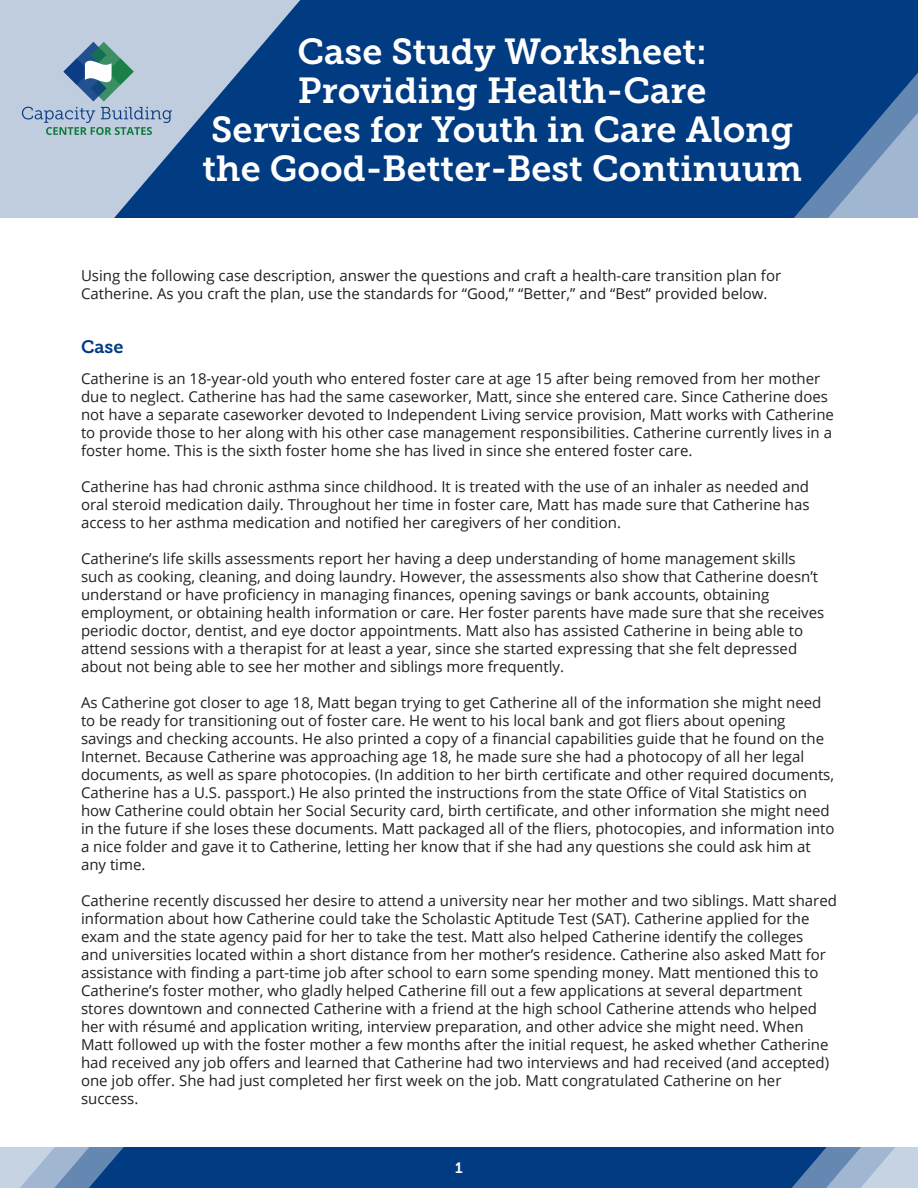
<style>
.page{position:relative;width:918px;height:1188px;background:#fff}
.page>*{position:absolute;margin:0;border:0;box-sizing:border-box;transform-origin:0 0}
.t1{font:36px/39px "Museo Slab 700";color:#fff;text-align:center}
.t2{font:18px "Museo Slab 700";color:#013b82}
.t3{font:15px/18px "Open Sans";color:#231f20}
.t4{font:15px "Museo Slab 700";color:#fff}
</style>
<div class="page">
<div style="left:0;top:0;width:918px;height:217px;background:#013b82"></div>
<div style="left:0;top:1148px;width:918px;height:40px;background:#013b82"></div>
<svg style="left:747px;top:1147px;width:171px;height:41px"></svg>
<svg style="left:0;top:1147px;width:159px;height:41px"></svg>
<svg style="left:794px;top:197px;width:18px;height:21px"></svg>
<svg style="left:812px;top:73px;width:106px;height:145px"></svg>
<svg style="left:0;top:0;width:374px;height:218px"></svg>
<svg style="left:22px;top:42px;width:150px;height:93px;background:#a0b9c9"></svg>
<h1 class="t1" style="left:203px;top:32px;width:601px">Case Study Worksheet:<br>Providing Health-Care<br>Services for Youth in Care Along the Good-Better-Best Continuum</h1>
<p class="t3" style="left:81px;top:267px;width:702px">Using the following case description, answer the questions and craft a health-care transition plan for<br>Catherine. As you craft the plan, use the standards for “Good,” “Better,” and “Best” provided below.</p>
<h2 class="t2" style="left:81px;top:336px;width:44px">Case</h2>
<p class="t3" style="left:81px;top:369px;width:754px">Catherine is an 18-year-old youth who entered foster care at age 15 after being removed from her mother due to neglect. Catherine has had the same caseworker, Matt, since she entered care. Since Catherine does not have a separate caseworker devoted to Independent Living service provision, Matt works with Catherine to provide those to her along with his other case management responsibilities. Catherine currently lives in a foster home. This is the sixth foster home she has lived in since she entered foster care.</p>
<p class="t3" style="left:81px;top:477px;width:730px;text-align:justify">Catherine has had chronic asthma since childhood. It is treated with the use of an inhaler as needed and oral steroid medication daily. Throughout her time in foster care, Matt has made sure that Catherine has access to her asthma medication and notified her caregivers of her condition.</p>
<p class="t3" style="left:81px;top:549px;width:745px">Catherine’s life skills assessments report her having a deep understanding of home management skills such as cooking, cleaning, and doing laundry. However, the assessments also show that Catherine doesn’t understand or have proficiency in managing finances, opening savings or bank accounts, obtaining employment, or obtaining health information or care. Her foster parents have made sure that she receives periodic doctor, dentist, and eye doctor appointments. Matt also has assisted Catherine in being able to attend sessions with a therapist for at least a year, since she started expressing that she felt depressed about not being able to see her mother and siblings more frequently.</p>
<p class="t3" style="left:81px;top:693px;width:755px">As Catherine got closer to age 18, Matt began trying to get Catherine all of the information she might need to be ready for transitioning out of foster care. He went to his local bank and got fliers about opening savings and checking accounts. He also printed a copy of a financial capabilities guide that he found on the Internet. Because Catherine was approaching age 18, he made sure she had a photocopy of all her legal documents, as well as spare photocopies. (In addition to her birth certificate and other required documents, Catherine has a U.S. passport.) He also printed the instructions from the state Office of Vital Statistics on how Catherine could obtain her Social Security card, birth certificate, and other information she might need in the future if she loses these documents. Matt packaged all of the fliers, photocopies, and information into a nice folder and gave it to Catherine, letting her know that if she had any questions she could ask him at any time.</p>
<p class="t3" style="left:81px;top:891px;width:757px">Catherine recently discussed her desire to attend a university near her mother and two siblings. Matt shared information about how Catherine could take the Scholastic Aptitude Test (SAT). Catherine applied for the exam and the state agency paid for her to take the test. Matt also helped Catherine identify the colleges<br>and universities located within a short distance from her mother’s residence. Catherine also asked Matt for assistance with finding a part-time job after school to earn some spending money. Matt mentioned this to Catherine’s foster mother, who gladly helped Catherine fill out a few applications at several department stores downtown and connected Catherine with a friend at the high school Catherine attends who helped her with résumé and application writing, interview preparation, and other advice she might need. When Matt followed up with the foster mother a few months after the initial request, he asked whether Catherine had received any job offers and learned that Catherine had two interviews and had received (and accepted) one job offer. She had just completed her first week on the job. Matt congratulated Catherine on her success.</p>
<p class="t4" style="left:455px;top:1160px;width:9px">1</p>
</div>
